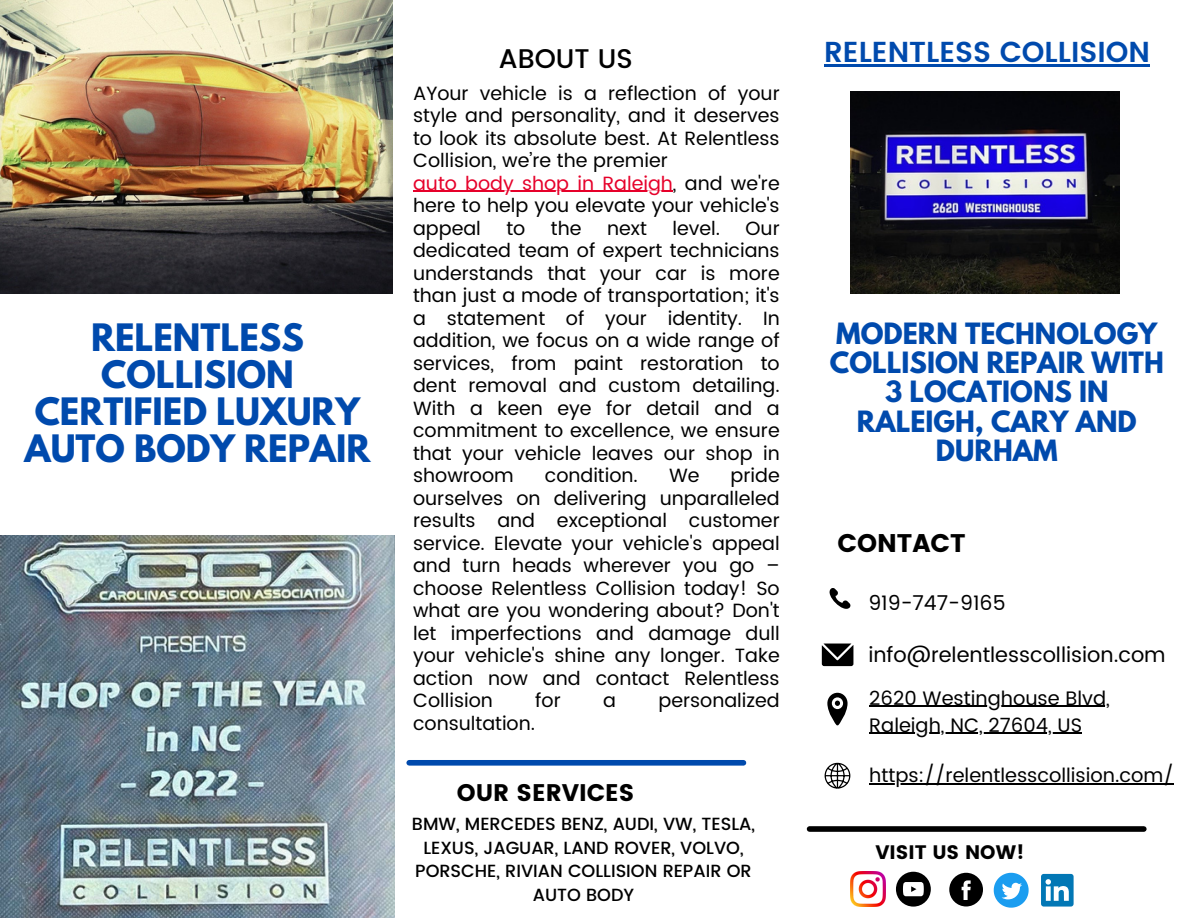
<style>
.page{position:relative;width:1188px;height:918px;background:#fff}
.page>*{position:absolute;margin:0;border:0;box-sizing:border-box;transform-origin:0 0}
.t1{font:700 33.45px/37.2px "League Spartan";color:#004aad;text-align:center}
.t2{font:600 28.8px "Poppins";color:#004aad}
.t3{font:500 27px "Poppins";color:#000}
.t4{font:700 25.95px/29.2px "League Spartan";color:#004aad;text-align:center}
.t5{font:25.5px "Poppins";color:#000}
.t6{font:24px "Poppins";color:#000}
.t7{font:21px "Poppins";color:#000}
.t8{font:20.4px "Poppins";color:#000}
.t9{font:19.5px/27px "Poppins";color:#000}
.t10{font:19.5px "Poppins";color:#000}
.t11{font:19.2px/22.5px "Poppins";color:#000;text-align:justify}
.t12{font:500 17.55px/23.7px "Poppins";color:#000;text-align:center}
.s1{color:#e6002a}
</style>
<div class="page">
<svg style="left:829px;top:588px;width:21px;height:21px"></svg>
<svg style="left:827px;top:693px;width:21px;height:32px"></svg>
<svg style="left:822px;top:644px;width:31px;height:22px"></svg>
<div style="left:810px;top:826px;width:334px;height:6px;background:#000"></div>
<div style="left:409px;top:760px;width:334px;height:6px;background:#004aad"></div>
<svg style="left:825px;top:763px;width:25px;height:26px"></svg>
<svg style="left:949px;top:873px;width:34px;height:33px"></svg>
<img style="left:851px;top:92px;width:269px;height:201px">
<img style="left:0;top:535px;width:395px;height:383px">
<svg style="left:994px;top:873px;width:35px;height:35px"></svg>
<svg style="left:896px;top:872px;width:35px;height:35px"></svg>
<svg style="left:1041px;top:874px;width:33px;height:33px"></svg>
<img style="left:851px;top:872px;width:35px;height:35px">
<img style="left:0;top:0;width:392px;height:294px">
<hr style="left:413px;top:191px;width:260px;height:1px;background:#e6002a">
<hr style="left:824px;top:64px;width:326px;height:2px;background:#004aad">
<hr style="left:869px;top:706px;width:241px;height:1px;background:#000">
<hr style="left:869px;top:733px;width:213px;height:1px;background:#000">
<hr style="left:869px;top:783px;width:305px;height:1px;background:#000">
<p class="t1" style="left:91px;top:323px;width:214px">RELENTLESS<br>COLLISION</p>
<p class="t1" style="left:24px;top:397px;width:348px">CERTIFIED LUXURY<br>AUTO BODY REPAIR</p>
<p class="t3" style="left:499px;top:43px;width:135px">ABOUT US</p>
<p class="t2" style="left:824px;top:35px;width:327px">RELENTLESS COLLISION</p>
<p class="t11" style="left:413px;top:82px;width:368px">AYour vehicle is a reflection of your style and personality, and it deserves to look its absolute best. At Relentless Collision, we’re the premier</p>
<p class="t11" style="left:413px;top:172px;width:368px"><span class="s1">auto body shop in Raleigh</span>, and we're here to help you elevate your vehicle's appeal</p>
<p class="t11" style="left:506px;top:217px;width:20px">to</p>
<p class="t11" style="left:551px;top:217px;width:32px">the</p>
<p class="t11" style="left:607px;top:217px;width:41px">next</p>
<p class="t11" style="left:672px;top:217px;width:49px">level.</p>
<p class="t11" style="left:413px;top:217px;width:368px;text-indent:333px">Our dedicated team of expert technicians understands that your car is more than just a mode of transportation; it's a statement of your identity. In addition, we focus on a wide range of services, from paint restoration to dent removal and custom detailing.<br>With a keen eye for detail and a commitment to excellence, we ensure that your vehicle leaves our shop in showroom</p>
<p class="t11" style="left:413px;top:464px;width:368px;text-indent:318px">pride ourselves on delivering unparalleled results and exceptional customer service. Elevate your vehicle's appeal and turn heads wherever you go – choose Relentless Collision today! So what are you wondering about? Don't let imperfections and damage dull your vehicle's shine any longer. Take action now and contact Relentless Collision</p>
<p class="t11" style="left:545px;top:464px;width:95px">condition.</p>
<p class="t11" style="left:669px;top:464px;width:32px">We</p>
<p class="t11" style="left:535px;top:689px;width:27px">for</p>
<p class="t11" style="left:603px;top:689px;width:14px">a</p>
<p class="t11" style="left:659px;top:689px;width:123px">personalized</p>
<p class="t11" style="left:413px;top:712px;width:124px">consultation.</p>
<p class="t6" style="left:457px;top:779px;width:179px">OUR SERVICES</p>
<p class="t12" style="left:412px;top:812px;width:344px">BMW, MERCEDES BENZ, AUDI, VW, TESLA,<br>LEXUS, JAGUAR, LAND ROVER, VOLVO,<br>PORSCHE, RIVIAN COLLISION REPAIR OR<br>AUTO BODY</p>
<p class="t4" style="left:830px;top:322px;width:335px">MODERN TECHNOLOGY<br>COLLISION REPAIR WITH<br>3 LOCATIONS IN<br>RALEIGH, CARY AND<br>DURHAM</p>
<p class="t5" style="left:838px;top:529px;width:130px">CONTACT</p>
<p class="t8" style="left:868px;top:591px;width:139px">919-747-9165</p>
<p class="t7" style="left:868px;top:643px;width:299px">info@relentlesscollision.com</p>
<p class="t9" style="left:869px;top:684px;width:242px">2620 Westinghouse Blvd,<br>Raleigh, NC, 27604, US</p>
<p class="t9" style="left:869px;top:762px;width:306px">https://relentlesscollision.com/</p>
<p class="t10" style="left:875px;top:841px;width:151px">VISIT US NOW!</p>
</div>
